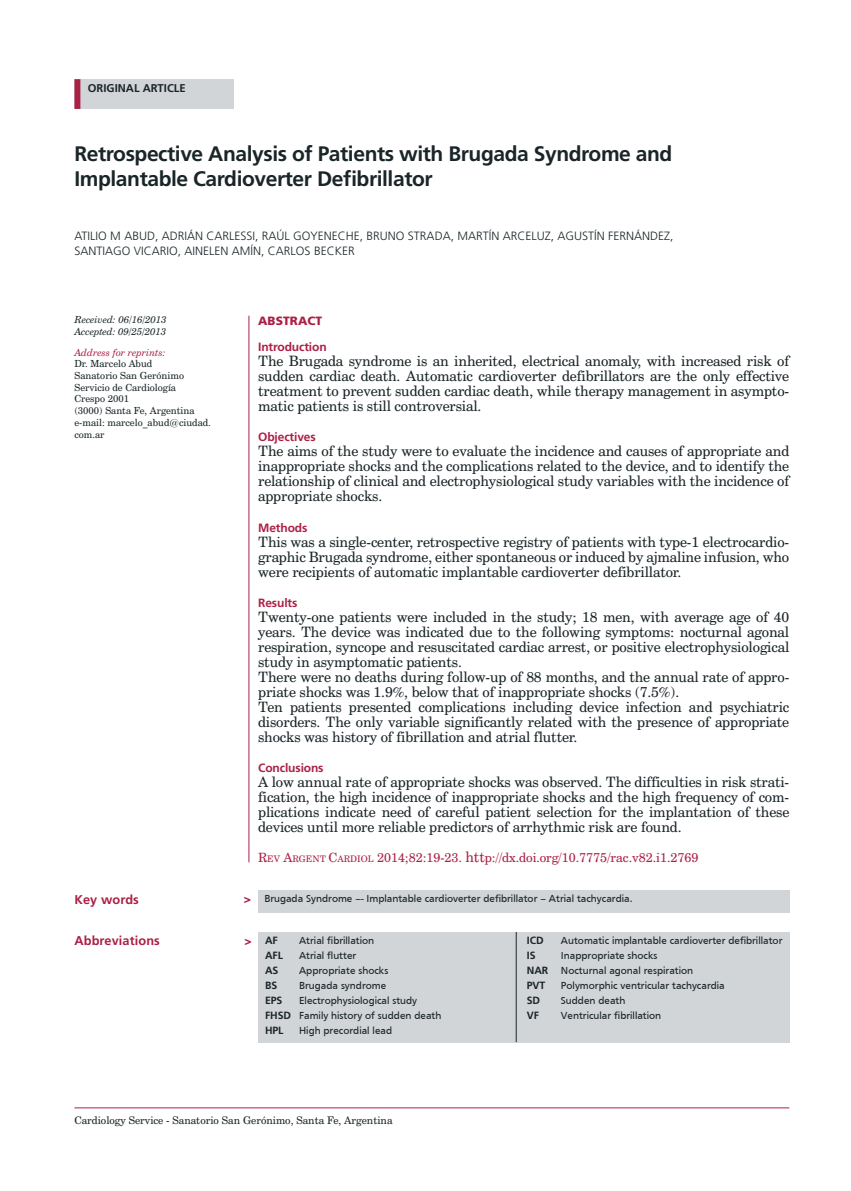
<style>
.page{position:relative;width:851px;height:1191px;background:#fff}
.page>*{position:absolute;margin:0;border:0;box-sizing:border-box;transform-origin:0 0}
.t1{font:700 21px/25.2px "Frutiger LT Std";letter-spacing:-.02em;color:#1a2528}
.t2{font:14.25px/15px "Century Schoolbook BT";letter-spacing:-.01em;color:#1a2528;text-align:justify}
.t3{font:12.75px "Century Schoolbook BT";color:#ab2045}
.t4{font:700 12.75px "Frutiger LT Std";letter-spacing:.01em;color:#ab2045}
.t5{font:300 12px "Frutiger LT Std";color:#1a2528}
.t6{font:700 12px "Frutiger LT Std";letter-spacing:-.01em;color:#ab2045}
.t7{font:12px "Frutiger Black B";letter-spacing:.01em;color:#ab2045}
.t8{font:700 11.25px "Frutiger LT Std";color:#1a2528}
.t9{font:10.5px "Frutiger";color:#1a2528}
.t10{font:10.5px "Century Schoolbook BT";color:#1a2528}
.t11{font:700 10.5px "Frutiger LT Std";letter-spacing:-.01em;color:#1a2528}
.t12{font:9.75px/11.7px "Century Schoolbook BT";color:#1a2528}
.t13{font:italic 9.75px/11.7px "Century Schoolbook BT";color:#1a2528}
.t14{font:italic 9.75px "Century Schoolbook BT";color:#ab2045}
.s1{font-size:9px}
.s2{font-style:inherit}
.s3{font-size:14.25px}
.s4{font-family:"Frutiger LT Std";font-weight:900;font-size:12px;color:#ab2045}
.s5{font-weight:900;font-size:12px;color:#ab2045}
</style>
<div class="page">
<div style="left:74px;top:79px;width:160px;height:30px;background:#d2d5d7"></div>
<div style="left:74px;top:79px;width:6px;height:30px;background:#ab2045"></div>
<hr style="left:248px;top:316px;width:1px;height:546px;background:#ab2045">
<hr style="left:74px;top:1107px;width:715px;height:1px;background:#ab2045">
<div style="left:258px;top:890px;width:531px;height:23px;background:#d2d5d7"></div>
<div style="left:258px;top:932px;width:531px;height:110px;background:#d2d5d7"></div>
<hr style="left:515px;top:932px;width:1px;height:110px;background:#1a2528">
<p class="t8" style="left:88px;top:81px;width:93px">ORIGINAL ARTICLE</p>
<h1 class="t1" style="left:74px;top:141px;width:599px">Retrospective Analysis of Patients with Brugada Syndrome and<br>Implantable Cardioverter Defibrillator</h1>
<p class="t5" style="left:74px;top:229px;width:7px">ATILIO</p>
<p class="t5" style="left:110px;top:229px;width:111px">M ABUD, ADRIÁN CARLESSI</p>
<p class="t5" style="left:255px;top:229px;width:47px">, RAÚLGOYENE</p>
<p class="t5" style="left:338px;top:229px;width:78px">CHE, BRUNO STRA</p>
<p class="t5" style="left:434px;top:229px;width:32px">DA, MART</p>
<p class="t5" style="left:488px;top:229px;width:186px">ÍN ARCELUZ, AG USTÍN FERNÁNDEZ,</p>
<p class="t5" style="left:74px;top:244px;width:8px">SANTIAGO</p>
<p class="t5" style="left:134px;top:244px;width:26px">VICARIO</p>
<p class="t5" style="left:178px;top:244px;width:14px">, AINELEN</p>
<p class="t5" style="left:232px;top:244px;width:52px">AMÍN, CARLOS</p>
<p class="t5" style="left:314px;top:244px;width:35px">BECKER</p>
<p class="t13" style="left:74px;top:313px;width:93px">Received: 06/16/2013<br>Accepted: 09/25/2013</p>
<p class="t14" style="left:74px;top:346px;width:93px">Address for reprints:</p>
<p class="t12" style="left:74px;top:358px;width:138px">Dr. Marcelo Abud<br>Sanatorio San Gerónimo<br>Servicio de Cardiología<br>Crespo 2001<br>(3000) Santa Fe, Argentina e-mail: marcelo_abud@ciudad. com.ar</p>
<p class="t7" style="left:258px;top:313px;width:66px">ABSTRACT</p>
<p class="t6" style="left:258px;top:340px;width:70px">Introduction</p>
<p class="t2" style="left:258px;top:353px;width:532px">The Brugada syndrome is an inherited, electrical anomaly, with increased risk of sudden cardiac death. Automatic cardioverter defibrillators are the only effective treatment to prevent sudden cardiac death, while therapy management in asympto&shy;matic patients is still controversial.</p>
<p class="t6" style="left:258px;top:430px;width:59px">Objectives</p>
<p class="t2" style="left:258px;top:443px;width:532px">The aims of the study were to evaluate the incidence and causes of appropriate and inappropriate shocks and the complications related to the device, and to identify the relationship of clinical and electrophysiological study variables with the incidence of appropriate shocks.</p>
<p class="t6" style="left:258px;top:520px;width:51px">Methods</p>
<p class="t2" style="left:258px;top:534px;width:532px">This was a single-center, retrospective registry of patients with type-1 electrocardio&shy;graphic Brugada syndrome, either spontaneous or induced by ajmaline infusion, who were recipients of automatic implantable cardioverter defibrillator.</p>
<p class="t6" style="left:258px;top:595px;width:41px">Results</p>
<p class="t2" style="left:258px;top:609px;width:532px;text-align:left">Twenty-one patients were included in the study; 18 men, with average age of 40 years. The device was indicated due to the following symptoms: nocturnal agonal respiration, syncope and resuscitated cardiac arrest, or positive electrophysiological study in asymptomatic patients.<br>There were no deaths during follow-up of 88 months, and the annual rate of appro&shy;priate shocks was 1.9%, below that of inappropriate shocks (7.5%).<br>Ten patients presented complications including device infection and psychiatric disorders. The only variable significantly related with the presence of appropriate shocks was history of fibrillation and atrial flutter.</p>
<p class="t6" style="left:258px;top:761px;width:67px">Conclusions</p>
<p class="t2" style="left:258px;top:774px;width:532px">A low annual rate of appropriate shocks was observed. The difficulties in risk strati&shy;fication, the high incidence of inappropriate shocks and the high frequency of com&shy;plications indicate need of careful patient selection for the implantation of these devices until more reliable predictors of arrhythmic risk are found.</p>
<p class="t3" style="left:258px;top:850px;width:441px">R<span class="s1">EV</span> <span class="s2">A</span><span class="s1">RGENT</span> <span class="s2">C</span><span class="s1">ARDIOL</span> 2014;82:19-23. <span class="s3">htt</span>p://dx.doi.org/10.7775/rac.v82.i1.2769</p>
<p class="t4" style="left:74px;top:892px;width:66px">Key words</p>
<p class="t9" style="left:244px;top:892px;width:390px"><span class="s4">&gt;</span> Brugada Syndrome –- Implantable cardioverter defibrillator – Atrial tachycardia.</p>
<p class="t4" style="left:74px;top:933px;width:87px">Abbreviations</p>
<p class="t11" style="left:244px;top:933px;width:35px"><span class="s5">&gt;</span> AF</p>
<p class="t9" style="left:299px;top:934px;width:77px">Atrial fibrillation</p>
<p class="t11" style="left:265px;top:948px;width:18px">AFL</p>
<p class="t9" style="left:299px;top:949px;width:59px">Atrial flutter</p>
<p class="t11" style="left:265px;top:963px;width:14px">AS</p>
<p class="t9" style="left:299px;top:964px;width:91px">Appropriate shocks</p>
<p class="t11" style="left:265px;top:978px;width:13px">BS</p>
<p class="t9" style="left:299px;top:979px;width:89px">Brugada syndrome</p>
<p class="t11" style="left:265px;top:993px;width:18px">EPS</p>
<p class="t9" style="left:299px;top:994px;width:120px">Electrophysiological study</p>
<p class="t11" style="left:265px;top:1008px;width:20px">FHSD</p>
<p class="t9" style="left:299px;top:1009px;width:144px">Family history of sudden death</p>
<p class="t11" style="left:265px;top:1023px;width:19px">HPL</p>
<p class="t9" style="left:299px;top:1024px;width:95px">High precordial lead</p>
<p class="t11" style="left:527px;top:933px;width:17px">ICD</p>
<p class="t9" style="left:561px;top:934px;width:223px">Automatic implantable cardioverter defibrillator</p>
<p class="t11" style="left:527px;top:948px;width:5px">IS</p>
<p class="t9" style="left:561px;top:949px;width:98px">Inappropriate shocks</p>
<p class="t11" style="left:527px;top:963px;width:22px">NAR</p>
<p class="t9" style="left:561px;top:964px;width:134px">Nocturnal agonal respiration</p>
<p class="t11" style="left:527px;top:978px;width:20px">PVT</p>
<p class="t9" style="left:561px;top:979px;width:165px">Polymorphic ventricular tachycardia</p>
<p class="t11" style="left:527px;top:993px;width:8px">SD</p>
<p class="t9" style="left:561px;top:994px;width:66px">Sudden death</p>
<p class="t11" style="left:527px;top:1008px;width:14px">VF</p>
<p class="t9" style="left:561px;top:1009px;width:102px">Ventricular fibrillation</p>
<p class="t10" style="left:74px;top:1113px;width:319px">Cardiology Service - Sanatorio San Gerónimo, Santa Fe, Argentina</p>
</div>
